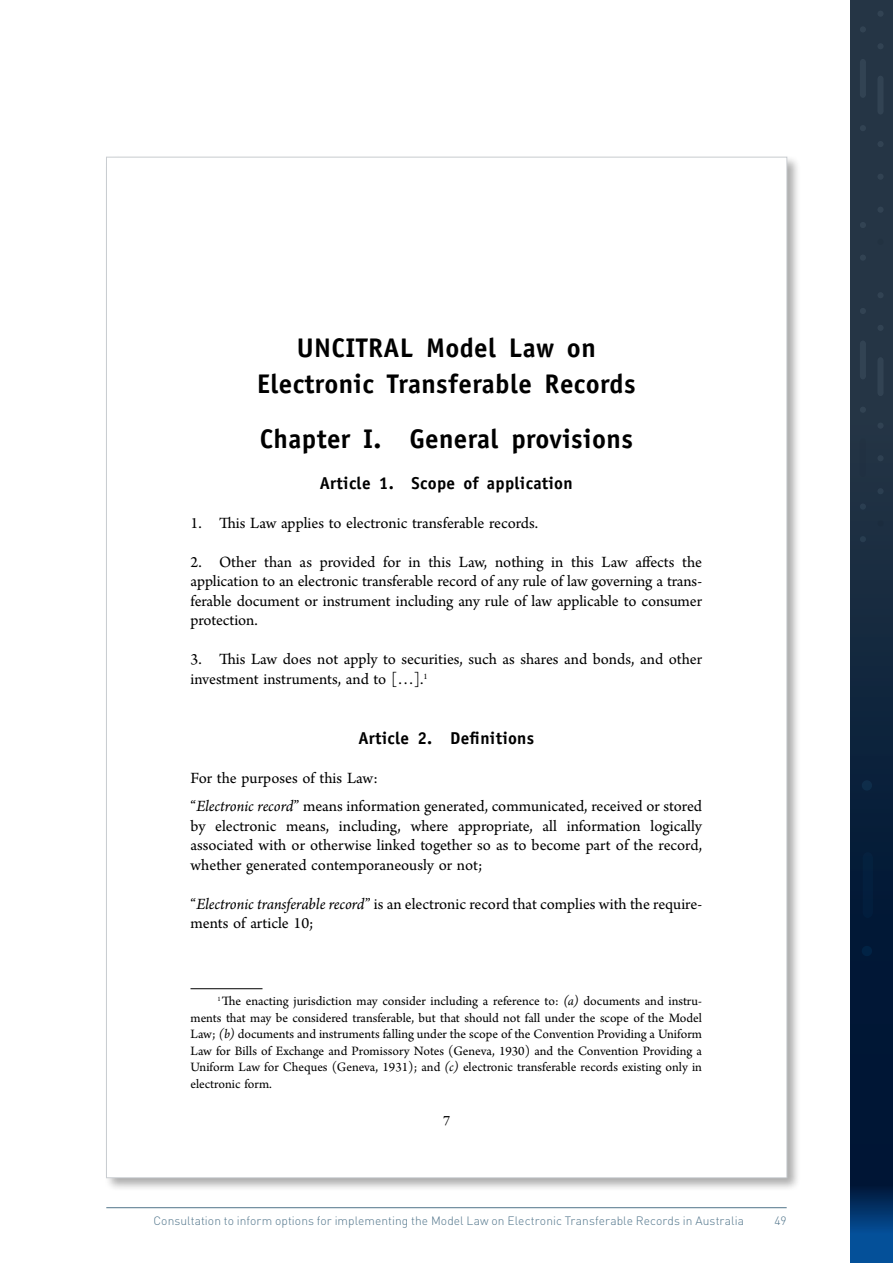
<style>
.page{position:relative;width:893px;height:1263px;background:#fff}
.page>*{position:absolute;margin:0;border:0;box-sizing:border-box;transform-origin:0 0}
.t1{font:700 27px/36px "Officina Sans Std";letter-spacing:.015em;color:#000;text-align:center}
.t2{font:700 17.25px "Officina Sans Std";letter-spacing:.015em;color:#000}
.t3{font:16.5px/19.5px "Arno Pro";letter-spacing:-.005em;color:#000}
.t4{font:15px "Arno Pro";color:#000}
.t5{font:13.5px/16.5px "Arno Pro";color:#000;text-align:justify}
.t6{font:300 12px "DINOT";letter-spacing:.005em;color:#50748a}
.s1{font-style:italic}
</style>
<div class="page">
<svg style="left:850px;top:0;width:43px;height:1263px;background:#132942"></svg>
<hr style="left:106px;top:1207px;width:681px;height:1px;background:#50748a">
<div style="left:862px;top:780px;width:10px;height:10px;background:#0e2d4a;border-radius:50%"></div>
<div style="left:862px;top:946px;width:10px;height:10px;background:#012345;border-radius:50%"></div>
<svg style="left:863px;top:852px;width:10px;height:66px"></svg>
<div style="left:877px;top:207px;width:7px;height:6px;background:#324353;border-radius:50%"></div>
<div style="left:877px;top:11px;width:7px;height:6px;background:#324353;border-radius:50%"></div>
<div style="left:877px;top:43px;width:7px;height:6px;background:#324353;border-radius:50%"></div>
<div style="left:877px;top:141px;width:7px;height:6px;background:#324353;border-radius:50%"></div>
<div style="left:877px;top:174px;width:7px;height:6px;background:#324353;border-radius:50%"></div>
<div style="left:877px;top:239px;width:7px;height:6px;background:#223241;border-radius:50%"></div>
<svg style="left:877px;top:76px;width:7px;height:39px"></svg>
<svg style="left:860px;top:125px;width:6px;height:6px"></svg>
<svg style="left:860px;top:157px;width:6px;height:38px"></svg>
<svg style="left:860px;top:26px;width:6px;height:6px"></svg>
<svg style="left:860px;top:222px;width:6px;height:6px"></svg>
<svg style="left:860px;top:255px;width:6px;height:6px"></svg>
<svg style="left:860px;top:59px;width:6px;height:39px"></svg>
<div style="left:877px;top:488px;width:7px;height:6px;background:#2c3f51;border-radius:50%"></div>
<div style="left:877px;top:292px;width:7px;height:6px;background:#324353;border-radius:50%"></div>
<div style="left:877px;top:325px;width:7px;height:6px;background:#324353;border-radius:50%"></div>
<div style="left:877px;top:423px;width:7px;height:6px;background:#314253;border-radius:50%"></div>
<div style="left:877px;top:455px;width:7px;height:6px;background:#2f4152;border-radius:50%"></div>
<div style="left:877px;top:520px;width:7px;height:6px;background:#1b2c3e;border-radius:50%"></div>
<svg style="left:877px;top:357px;width:7px;height:39px"></svg>
<svg style="left:860px;top:407px;width:6px;height:6px"></svg>
<svg style="left:860px;top:438px;width:6px;height:39px"></svg>
<svg style="left:860px;top:308px;width:6px;height:6px"></svg>
<div style="left:860px;top:503px;width:6px;height:7px;background:#2a3e51;border-radius:50%"></div>
<svg style="left:860px;top:536px;width:6px;height:6px"></svg>
<svg style="left:860px;top:340px;width:6px;height:39px"></svg>
<div style="left:104px;top:155px;width:697px;height:1037px;background:#000;opacity:.33"></div>
<div style="left:106px;top:157px;width:681px;height:1021px;background:#fff"></div>
<hr style="left:190px;top:988px;width:72px;height:1px;background:#000">
<p class="t1" style="left:257px;top:329px;width:380px">UNCITRAL Model Law on<br>Electronic Transferable Records</p>
<p class="t1" style="left:260px;top:421px;width:375px">Chapter I. General provisions</p>
<p class="t2" style="left:320px;top:472px;width:254px">Article 1. Scope of application</p>
<p class="t3" style="left:190px;top:514px;width:349px">1. This Law applies to electronic transferable records.</p>
<p class="t3" style="left:190px;top:553px;width:513px;text-align:justify">2. Other than as provided for in this Law, nothing in this Law affects the application to an electronic transferable record of any rule of law governing a trans&shy;ferable document or instrument including any rule of law applicable to consumer protection.</p>
<p class="t3" style="left:190px;top:650px;width:513px">3. This Law does not apply to securities, such as shares and bonds, and other investment instruments, and to […].<sup>1</sup></p>
<p class="t2" style="left:358px;top:727px;width:177px">Article 2. Definitions</p>
<p class="t3" style="left:190px;top:764px;width:513px;line-height:28.5px">For the purposes of this Law:<br>“<span class="s1">Electronic record</span>” means information generated, communicated, received or stored</p>
<p class="t3" style="left:190px;top:817px;width:513px;text-align:justify">by electronic means, including, where appropriate, all information logically associated with or otherwise linked together so as to become part of the record, whether generated contemporaneously or not;</p>
<p class="t3" style="left:190px;top:895px;width:513px">“<span class="s1">Electronic transferable record</span>” is an electronic record that complies with the require&shy;ments of article 10;</p>
<p class="t5" style="left:190px;top:994px;width:513px;text-indent:27px"><sup>1</sup>The enacting jurisdiction may consider including a reference to: <span class="s1">(a)</span> documents and instru&shy;ments that may be considered transferable, but that should not fall under the scope of the Model Law; <span class="s1">(b)</span> documents and instruments falling under the scope of the Convention Providing a Uniform Law for Bills of Exchange and Promissory Notes (Geneva, 1930) and the Convention Providing a Uniform Law for Cheques (Geneva, 1931); and <span class="s1">(c)</span> electronic transferable records existing only in electronic form.</p>
<p class="t4" style="left:443px;top:1111px;width:9px">7</p>
<p class="t6" style="left:153px;top:1213px;width:592px">Consultation to inform options for implementing the Model Law on Electronic Transferable Records in Australia</p>
<p class="t6" style="left:774px;top:1213px;width:14px">49</p>
</div>
